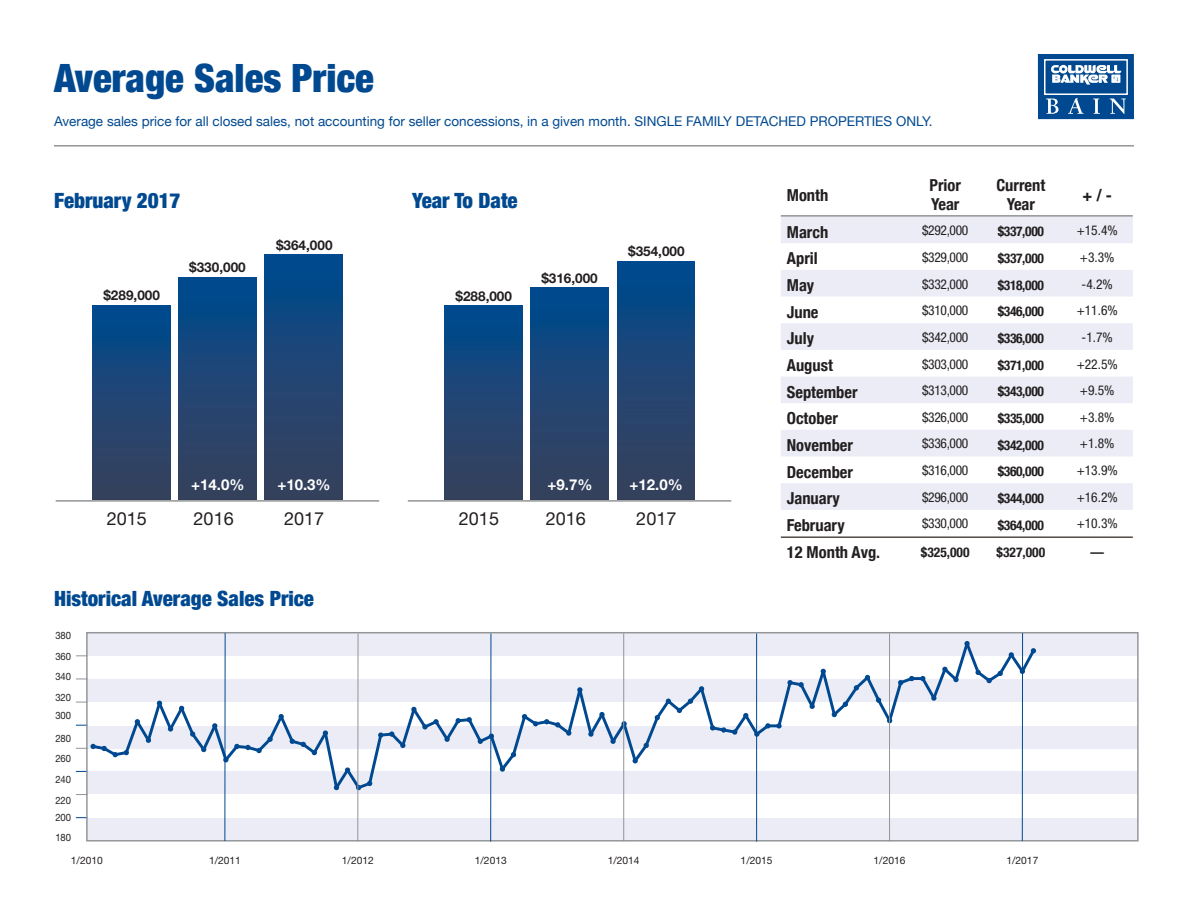
<style>
.page{position:relative;width:1188px;height:918px;background:#fff}
.page>*{position:absolute;margin:0;border:0;box-sizing:border-box;transform-origin:0 0}
.t1{font:900 condensed 39px "Helvetica Neue";color:#004990}
.t2{font:900 condensed 21px "Helvetica Neue";color:#004990}
.t3{font:18px "Helvetica Neue";color:#231f20}
.t4{font:700 condensed 16.5px/19.8px "Helvetica Neue";color:#231f20}
.t5{font:700 15px "Helvetica Neue";color:#fff}
.t6{font:condensed 13.5px "Helvetica Neue";letter-spacing:-.025em;color:#231f20}
.t7{font:13.5px "Helvetica Neue";color:#004990}
.t8{font:700 condensed 13.5px "Helvetica Neue";letter-spacing:-.025em;color:#231f20}
.t9{font:700 13.5px "Helvetica Neue";color:#231f20}
.t10{font:10.2px "Helvetica Neue";color:#231f20}
.t11{font:10.2px "Helvetica Neue";color:#231f20;scale:.93 1}
</style>
<div class="page">
<div style="left:1038px;top:54px;width:96px;height:65px;background:#004990"></div>
<div style="left:1044px;top:59px;width:84px;height:36px;border:2px solid #fff"></div>
<svg style="left:1051px;top:65px;width:70px;height:20px"></svg>
<svg style="left:1046px;top:98px;width:80px;height:16px"></svg>
<hr style="left:54px;top:145px;width:1080px;height:2px;background:#939598">
<hr style="left:56px;top:500px;width:323px;height:2px;background:#939598">
<div style="left:265px;top:255px;width:78px;height:245px;background:linear-gradient(to bottom,#004a8e,#3c415a)"></div>
<div style="left:179px;top:278px;width:77px;height:222px;background:linear-gradient(to bottom,#004a8e,#3b415a)"></div>
<div style="left:92px;top:305px;width:78px;height:195px;background:linear-gradient(to bottom,#004a8e,#3c415a)"></div>
<hr style="left:408px;top:500px;width:323px;height:2px;background:#939598">
<div style="left:617px;top:261px;width:78px;height:239px;background:linear-gradient(to bottom,#004a8e,#3c415a)"></div>
<div style="left:531px;top:287px;width:77px;height:213px;background:linear-gradient(to bottom,#004a8e,#3c415a)"></div>
<div style="left:444px;top:306px;width:78px;height:194px;background:linear-gradient(to bottom,#004a8e,#3b415a)"></div>
<div style="left:87px;top:634px;width:1051px;height:22px;background:#ebecf5"></div>
<div style="left:87px;top:679px;width:1051px;height:23px;background:#ebecf5"></div>
<div style="left:87px;top:726px;width:1051px;height:23px;background:#ebecf5"></div>
<div style="left:87px;top:771px;width:1051px;height:23px;background:#ebecf5"></div>
<div style="left:87px;top:818px;width:1051px;height:22px;background:#ebecf5"></div>
<div style="left:86px;top:632px;width:1053px;height:210px;border:1px solid #939598"></div>
<svg style="left:76px;top:640px;width:961px;height:155px"></svg>
<hr style="left:225px;top:633px;width:1px;height:208px;background:#004990">
<hr style="left:358px;top:634px;width:1px;height:208px;background:#939598">
<hr style="left:490px;top:634px;width:1px;height:208px;background:#004990">
<hr style="left:623px;top:633px;width:1px;height:208px;background:#939598">
<hr style="left:756px;top:634px;width:1px;height:208px;background:#004990">
<hr style="left:889px;top:634px;width:1px;height:208px;background:#939598">
<hr style="left:1022px;top:633px;width:1px;height:208px;background:#004990">
<svg style="left:781px;top:217px;width:352px;height:293px;fill:#ebecf5"></svg>
<hr style="left:781px;top:215px;width:352px;height:2px;background:#939598">
<hr style="left:781px;top:536px;width:352px;height:2px;background:#524a47">
<h1 class="t1" style="left:54px;top:54px;width:321px">Average Sales Price</h1>
<p class="t7" style="left:54px;top:113px;width:880px">Average sales price for all closed sales, not accounting for seller concessions, in a given month. SINGLE FAMILY DETACHED PROPERTIES ONLY.</p>
<h2 class="t2" style="left:54px;top:188px;width:128px">February 2017</h2>
<p class="t4" style="left:787px;top:185px;width:43px">Month</p>
<p class="t4" style="left:930px;top:175px;width:33px">Prior<br>Year</p>
<p class="t4" style="left:996px;top:175px;width:50px;text-align:center">Current<br>Year</p>
<p class="t4" style="left:1083px;top:185px;width:31px">+ / -</p>
<p class="t4" style="left:787px;top:222px;width:43px">March</p>
<p class="t6" style="left:922px;top:226px;width:48px">$292,000</p>
<p class="t8" style="left:998px;top:223px;width:48px">$337,000</p>
<p class="t6" style="left:1077px;top:226px;width:43px">+15.4%</p>
<p class="t4" style="left:787px;top:248px;width:33px">April</p>
<p class="t6" style="left:922px;top:252px;width:48px">$329,000</p>
<p class="t8" style="left:998px;top:250px;width:48px">$337,000</p>
<p class="t6" style="left:1080px;top:252px;width:36px">+3.3%</p>
<p class="t4" style="left:787px;top:275px;width:29px">May</p>
<p class="t6" style="left:922px;top:279px;width:48px">$332,000</p>
<p class="t8" style="left:998px;top:277px;width:48px">$318,000</p>
<p class="t6" style="left:1082px;top:279px;width:33px">-4.2%</p>
<p class="t4" style="left:787px;top:302px;width:33px">June</p>
<p class="t6" style="left:922px;top:306px;width:48px">$310,000</p>
<p class="t8" style="left:998px;top:303px;width:48px">$346,000</p>
<p class="t6" style="left:1077px;top:306px;width:43px">+11.6%</p>
<p class="t4" style="left:787px;top:328px;width:29px">July</p>
<p class="t6" style="left:922px;top:332px;width:48px">$342,000</p>
<p class="t8" style="left:998px;top:330px;width:48px">$336,000</p>
<p class="t6" style="left:1082px;top:332px;width:33px">-1.7%</p>
<p class="t4" style="left:787px;top:355px;width:48px">August</p>
<p class="t6" style="left:922px;top:359px;width:48px">$303,000</p>
<p class="t8" style="left:998px;top:357px;width:48px">$371,000</p>
<p class="t6" style="left:1077px;top:359px;width:43px">+22.5%</p>
<p class="t4" style="left:787px;top:382px;width:72px">September</p>
<p class="t6" style="left:922px;top:386px;width:48px">$313,000</p>
<p class="t8" style="left:998px;top:383px;width:48px">$343,000</p>
<p class="t6" style="left:1080px;top:386px;width:36px">+9.5%</p>
<p class="t4" style="left:787px;top:408px;width:53px">October</p>
<p class="t6" style="left:922px;top:412px;width:48px">$326,000</p>
<p class="t8" style="left:998px;top:410px;width:48px">$335,000</p>
<p class="t6" style="left:1080px;top:412px;width:36px">+3.8%</p>
<p class="t4" style="left:787px;top:435px;width:68px">November</p>
<p class="t6" style="left:922px;top:439px;width:48px">$336,000</p>
<p class="t8" style="left:998px;top:437px;width:48px">$342,000</p>
<p class="t6" style="left:1080px;top:439px;width:36px">+1.8%</p>
<p class="t4" style="left:787px;top:462px;width:68px">December</p>
<p class="t6" style="left:922px;top:466px;width:48px">$316,000</p>
<p class="t8" style="left:998px;top:463px;width:48px">$360,000</p>
<p class="t6" style="left:1077px;top:466px;width:43px">+13.9%</p>
<p class="t4" style="left:787px;top:488px;width:55px">January</p>
<p class="t6" style="left:922px;top:492px;width:48px">$296,000</p>
<p class="t8" style="left:998px;top:490px;width:48px">$344,000</p>
<p class="t6" style="left:1077px;top:492px;width:43px">+16.2%</p>
<p class="t4" style="left:787px;top:515px;width:59px">February</p>
<p class="t6" style="left:922px;top:519px;width:48px">$330,000</p>
<p class="t8" style="left:998px;top:517px;width:48px">$364,000</p>
<p class="t6" style="left:1077px;top:519px;width:43px">+10.3%</p>
<p class="t4" style="left:787px;top:542px;width:95px">12 Month Avg.</p>
<p class="t8" style="left:921px;top:544px;width:50px">$325,000</p>
<p class="t8" style="left:997px;top:544px;width:50px">$327,000</p>
<p class="t8" style="left:1091px;top:544px;width:15px">—</p>
<h2 class="t2" style="left:412px;top:188px;width:107px">Year To Date</h2>
<p class="t9" style="left:276px;top:241px;width:58px">$364,000</p>
<p class="t9" style="left:628px;top:247px;width:58px">$354,000</p>
<p class="t9" style="left:189px;top:262px;width:58px">$330,000</p>
<p class="t9" style="left:541px;top:273px;width:58px">$316,000</p>
<p class="t9" style="left:103px;top:290px;width:58px">$289,000</p>
<p class="t9" style="left:456px;top:292px;width:58px">$288,000</p>
<p class="t5" style="left:191px;top:479px;width:55px">+14.0%</p>
<p class="t5" style="left:277px;top:479px;width:55px">+10.3%</p>
<p class="t5" style="left:547px;top:479px;width:46px">+9.7%</p>
<p class="t5" style="left:629px;top:479px;width:55px">+12.0%</p>
<h3 class="t3" style="left:107px;top:512px;width:42px">2015</h3>
<h3 class="t3" style="left:194px;top:512px;width:42px">2016</h3>
<h3 class="t3" style="left:284px;top:512px;width:42px">2017</h3>
<h3 class="t3" style="left:459px;top:512px;width:42px">2015</h3>
<h3 class="t3" style="left:546px;top:512px;width:42px">2016</h3>
<h3 class="t3" style="left:636px;top:512px;width:42px">2017</h3>
<h2 class="t2" style="left:54px;top:586px;width:262px">Historical Average Sales Price</h2>
<p class="t11" style="left:55px;top:632px;width:18px">380</p>
<p class="t11" style="left:55px;top:652px;width:18px">360</p>
<p class="t11" style="left:55px;top:673px;width:18px">340</p>
<p class="t11" style="left:55px;top:693px;width:18px">320</p>
<p class="t11" style="left:55px;top:711px;width:18px">300</p>
<p class="t11" style="left:55px;top:735px;width:18px">280</p>
<p class="t11" style="left:55px;top:755px;width:18px">260</p>
<p class="t11" style="left:55px;top:776px;width:18px">240</p>
<p class="t11" style="left:55px;top:796px;width:18px">220</p>
<p class="t11" style="left:55px;top:814px;width:18px">200</p>
<p class="t11" style="left:55px;top:834px;width:18px">180</p>
<p class="t10" style="left:71px;top:857px;width:33px">1/2010</p>
<p class="t10" style="left:209px;top:857px;width:33px">1/2011</p>
<p class="t10" style="left:342px;top:857px;width:33px">1/2012</p>
<p class="t10" style="left:475px;top:857px;width:33px">1/2013</p>
<p class="t10" style="left:608px;top:857px;width:33px">1/2014</p>
<p class="t10" style="left:741px;top:857px;width:33px">1/2015</p>
<p class="t10" style="left:874px;top:857px;width:33px">1/2016</p>
<p class="t10" style="left:1006px;top:857px;width:33px">1/2017</p>
</div>
